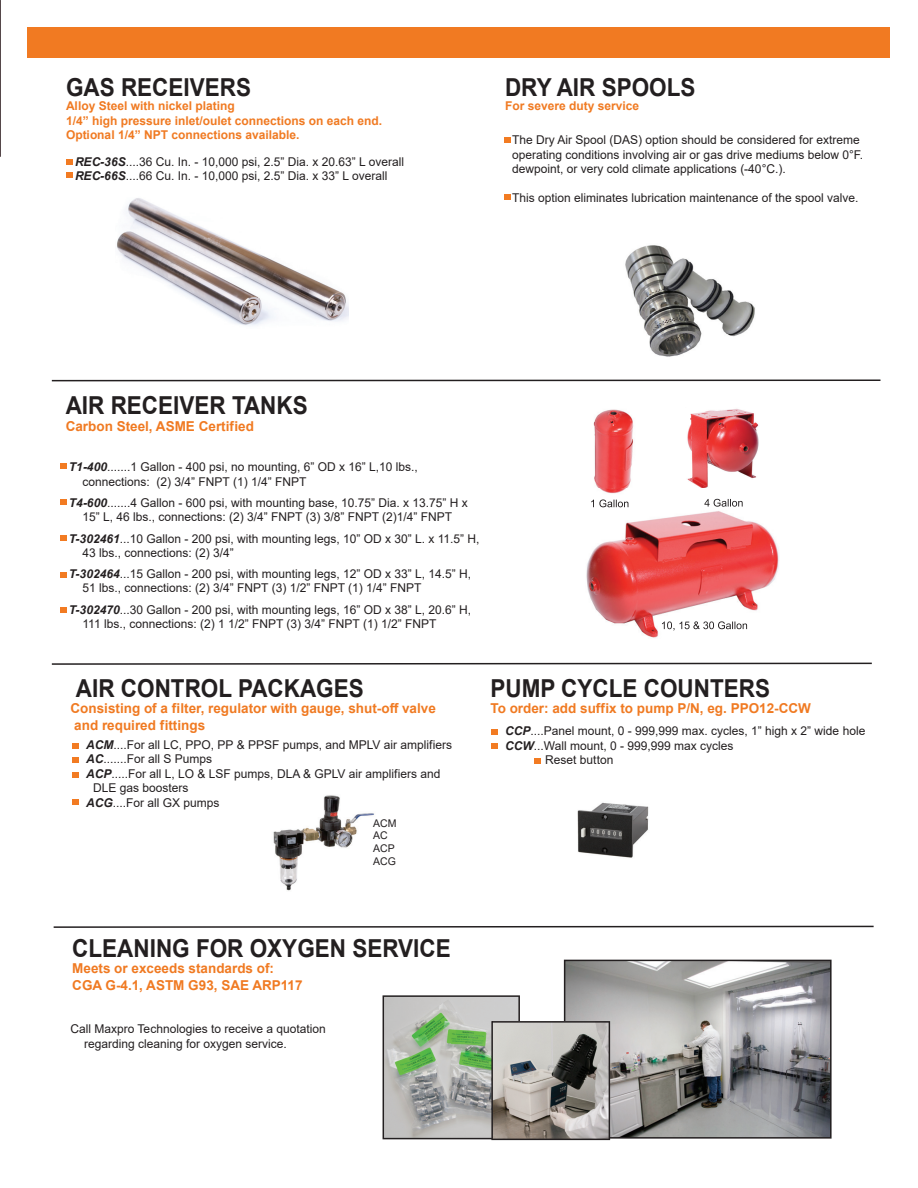
<style>
.page{position:relative;width:918px;height:1188px;background:#fff}
.page>*{position:absolute;margin:0;border:0;box-sizing:border-box;transform-origin:0 0}
.t1{font:700 24.75px "Arial";color:#231f20;scale:.91 1}
.t2{font:700 13.65px/16.2px "Arial";color:#f07a22}
.t3{font:12.15px/14.4px "Arial";color:#231f20}
.t4{font:700 12.15px/14.4px "Arial";color:#f07a22}
.t5{font:10.65px/12.6px "Arial";color:#231f20}
.s1{font-weight:700;font-style:italic}
</style>
<div class="page">
<div style="left:28px;top:27px;width:862px;height:31px;background:#f17a22"></div>
<svg style="left:52px;top:663px;width:820px;height:2px;background:#656363"></svg>
<svg style="left:60px;top:464px;width:7px;height:5px"></svg>
<div style="left:60px;top:499px;width:7px;height:6px;background:#f27b22"></div>
<div style="left:60px;top:535px;width:7px;height:6px;background:#f27b22"></div>
<svg style="left:60px;top:572px;width:7px;height:5px"></svg>
<div style="left:60px;top:607px;width:7px;height:6px;background:#f27b22"></div>
<svg style="left:66px;top:159px;width:6px;height:6px"></svg>
<svg style="left:66px;top:173px;width:6px;height:5px"></svg>
<svg style="left:504px;top:137px;width:6px;height:6px"></svg>
<img style="left:625px;top:245px;width:130px;height:112px">
<img style="left:117px;top:198px;width:231px;height:128px">
<svg style="left:504px;top:194px;width:6px;height:6px"></svg>
<hr style="left:52px;top:379px;width:828px;height:2px;background:#231f20">
<img style="left:586px;top:498px;width:193px;height:140px">
<img style="left:591px;top:499px;width:37px;height:8px">
<img style="left:704px;top:499px;width:39px;height:8px">
<img style="left:662px;top:621px;width:85px;height:10px">
<img style="left:687px;top:409px;width:72px;height:79px">
<img style="left:593px;top:409px;width:41px;height:85px">
<svg style="left:72px;top:743px;width:6px;height:6px"></svg>
<svg style="left:72px;top:772px;width:6px;height:5px"></svg>
<svg style="left:72px;top:757px;width:6px;height:6px"></svg>
<svg style="left:72px;top:800px;width:6px;height:5px"></svg>
<svg style="left:492px;top:729px;width:6px;height:6px"></svg>
<svg style="left:491px;top:743px;width:6px;height:6px"></svg>
<img style="left:577px;top:802px;width:72px;height:56px">
<img style="left:273px;top:795px;width:101px;height:96px">
<svg style="left:54px;top:926px;width:820px;height:2px;background:#615e5f"></svg>
<svg style="left:564px;top:960px;width:268px;height:179px;background:#989899"></svg>
<svg style="left:383px;top:995px;width:227px;height:145px;background:#a5a9a0"></svg>
<svg style="left:535px;top:758px;width:6px;height:5px"></svg>
<hr style="left:0;top:0;width:1px;height:157px;background:#231f20">
<h1 class="t1" style="left:66px;top:70px;width:205px">GAS RECEIVERS</h1>
<p class="t4" style="left:66px;top:99px;width:318px">Alloy Steel with nickel plating<br>1/4” high pressure inlet/oulet connections on each end.<br>Optional 1/4” NPT connections available.</p>
<p class="t3" style="left:75px;top:154px;width:331px"><span class="s1">REC-36S</span>....36 Cu. In. - 10,000 psi, 2.5” Dia. x 20.63” L overall<br><span class="s1">REC-66S</span>....66 Cu. In. - 10,000 psi, 2.5” Dia. x 33” L overall</p>
<h1 class="t1" style="left:505px;top:70px;width:211px">DRY AIR SPOOLS</h1>
<p class="t4" style="left:505px;top:99px;width:136px">For severe duty service</p>
<p class="t3" style="left:512px;top:133px;width:352px">The Dry Air Spool (DAS) option should be considered for extreme operating conditions involving air or gas drive mediums below 0°F. dewpoint, or very cold climate applications (-40°C.).</p>
<p class="t3" style="left:512px;top:190px;width:348px">This option eliminates lubrication maintenance of the spool valve.</p>
<h1 class="t1" style="left:66px;top:388px;width:268px">AIR RECEIVER TANKS</h1>
<p class="t2" style="left:66px;top:418px;width:190px">Carbon Steel, ASME Certified</p>
<p class="t3" style="left:82px;top:460px;width:337px;text-indent:-14px"><span class="s1">T1-400</span>.......1 Gallon - 400 psi, no mounting, 6” OD x 16” L,10 lbs., connections: (2) 3/4” FNPT (1) 1/4” FNPT</p>
<p class="t3" style="left:69px;top:495px;width:400px;text-align:center"><span class="s1">T4-600</span>.......4 Gallon - 600 psi, with mounting base, 10.75” Dia. x 13.75” H x<br>15” L, 46 lbs., connections: (2) 3/4” FNPT (3) 3/8” FNPT (2)1/4” FNPT</p>
<p class="t3" style="left:82px;top:531px;width:399px;text-indent:-13px"><span class="s1">T-302461</span>...10 Gallon - 200 psi, with mounting legs, 10” OD x 30” L. x 11.5” H,<br>43 lbs., connections: (2) 3/4”</p>
<p class="t3" style="left:82px;top:567px;width:390px;text-indent:-14px"><span class="s1">T-302464</span>...15 Gallon - 200 psi, with mounting legs, 12” OD x 33” L, 14.5” H,<br>51 lbs., connections: (2) 3/4” FNPT (3) 1/2” FNPT (1) 1/4” FNPT</p>
<p class="t3" style="left:82px;top:602px;width:390px;text-indent:-14px"><span class="s1">T-302470</span>...30 Gallon - 200 psi, with mounting legs, 16” OD x 38” L, 20.6” H,<br>111 lbs., connections: (2) 1 1/2” FNPT (3) 3/4” FNPT (1) 1/2” FNPT</p>
<h1 class="t1" style="left:76px;top:671px;width:318px">AIR CONTROL PACKAGES</h1>
<p class="t2" style="left:71px;top:701px;width:367px">Consisting of a filter, regulator with gauge, shut-off valve and required fittings</p>
<p class="t3" style="left:86px;top:737px;width:368px"><span class="s1">ACM</span>....For all LC, PPO, PP &amp; PPSF pumps, and MPLV air amplifiers</p>
<p class="t3" style="left:86px;top:752px;width:128px"><span class="s1">AC</span>.......For all S Pumps</p>
<p class="t3" style="left:86px;top:766px;width:356px"><span class="s1">ACP</span>.....For all L, LO &amp; LSF pumps, DLA &amp; GPLV air amplifiers and</p>
<p class="t3" style="left:93px;top:781px;width:97px">DLE gas boosters</p>
<p class="t3" style="left:86px;top:795px;width:135px"><span class="s1">ACG</span>....For all GX pumps</p>
<p class="t5" style="left:373px;top:817px;width:25px">ACM<br>AC<br>ACP<br>ACG</p>
<h1 class="t1" style="left:490px;top:670px;width:309px">PUMP CYCLE COUNTERS</h1>
<p class="t2" style="left:490px;top:700px;width:322px">To order: add suffix to pump P/N, eg. PPO12-CCW</p>
<p class="t3" style="left:505px;top:724px;width:362px"><span class="s1">CCP</span>....Panel mount, 0 - 999,999 max. cycles, 1” high x 2” wide hole</p>
<p class="t3" style="left:505px;top:738px;width:230px"><span class="s1">CCW</span>...Wall mount, 0 - 999,999 max cycles</p>
<p class="t3" style="left:545px;top:753px;width:70px">Reset button</p>
<h1 class="t1" style="left:72px;top:931px;width:417px">CLEANING FOR OXYGEN SERVICE</h1>
<p class="t2" style="left:72px;top:961px;width:232px">Meets or exceeds standards of:<br>CGA G-4.1, ASTM G93, SAE ARP117</p>
<p class="t3" style="left:84px;top:1022px;width:243px;text-indent:-14px">Call Maxpro Technologies to receive a quotation regarding cleaning for oxygen service.</p>
</div>
